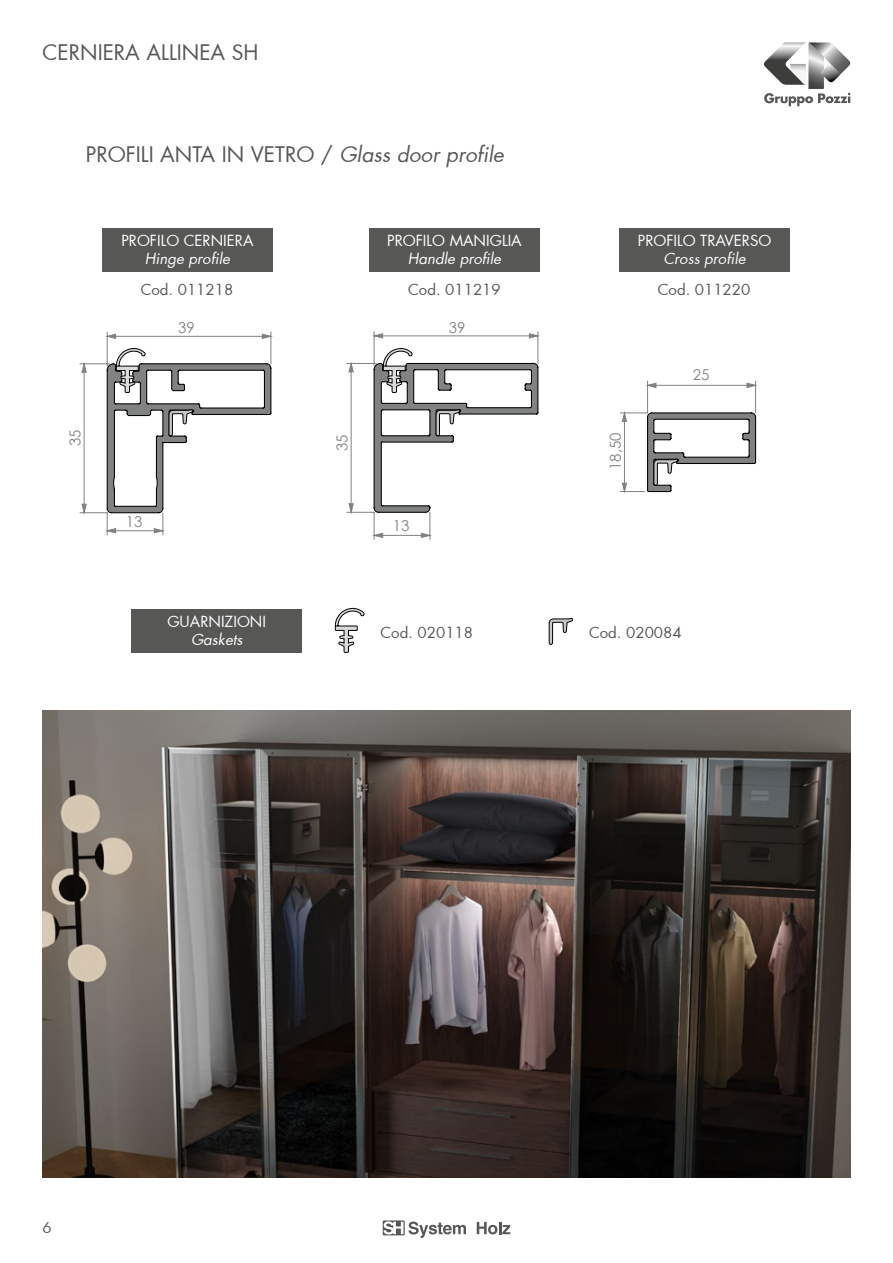
<style>
.page{position:relative;width:893px;height:1263px;background:#fff}
.page>*{position:absolute;margin:0;border:0;box-sizing:border-box;transform-origin:0 0}
.t1{font:21px "Futura";color:#575756}
.t2{font:15px "Futura";color:#fff}
.t3{font:15px "Futura";color:#575756}
.t4{font:italic 15px "Futura";color:#fff}
.t5{font:15px "Century Gothic";color:#818282}
.s1{font-style:italic}
</style>
<div class="page">
<svg style="left:383px;top:1220px;width:83px;height:18px"></svg>
<svg style="left:477px;top:1222px;width:33px;height:12px"></svg>
<svg style="left:764px;top:42px;width:86px;height:64px"></svg>
<img style="left:43px;top:710px;width:807px;height:468px">
<hr style="left:270px;top:332px;width:1px;height:32px;background:#818282">
<hr style="left:107px;top:332px;width:1px;height:34px;background:#818282">
<hr style="left:537px;top:332px;width:1px;height:31px;background:#818282">
<hr style="left:374px;top:332px;width:1px;height:34px;background:#818282">
<hr style="left:755px;top:381px;width:1px;height:32px;background:#818282">
<hr style="left:647px;top:381px;width:1px;height:32px;background:#818282">
<div style="left:102px;top:228px;width:170px;height:44px;background:#575756"></div>
<div style="left:131px;top:609px;width:171px;height:44px;background:#575756"></div>
<div style="left:369px;top:228px;width:170px;height:44px;background:#575756"></div>
<div style="left:619px;top:228px;width:171px;height:44px;background:#575756"></div>
<svg style="left:335px;top:608px;width:30px;height:45px"></svg>
<svg style="left:347px;top:333px;width:192px;height:207px"></svg>
<svg style="left:548px;top:617px;width:26px;height:28px"></svg>
<svg style="left:620px;top:382px;width:137px;height:112px"></svg>
<svg style="left:80px;top:333px;width:192px;height:202px"></svg>
<h1 class="t1" style="left:43px;top:38px;width:217px">CERNIERA ALLINEA SH</h1>
<h1 class="t1" style="left:86px;top:139px;width:420px">PROFILI ANTA IN VETRO / <span class="s1">Glass door profile</span></h1>
<p class="t2" style="left:121px;top:230px;width:134px">PROFILO CERNIERA</p>
<p class="t4" style="left:145px;top:248px;width:87px">Hinge profile</p>
<p class="t2" style="left:387px;top:230px;width:136px">PROFILO MANIGLIA</p>
<p class="t4" style="left:408px;top:248px;width:95px">Handle profile</p>
<p class="t2" style="left:638px;top:230px;width:135px">PROFILO TRAVERSO</p>
<p class="t4" style="left:663px;top:248px;width:84px">Cross profile</p>
<p class="t5" style="left:65px;top:446px;width:18px;rotate:-90deg">35</p>
<p class="t3" style="left:141px;top:279px;width:94px">Cod. 011218</p>
<p class="t5" style="left:178px;top:317px;width:18px">39</p>
<p class="t5" style="left:126px;top:511px;width:18px">13</p>
<p class="t2" style="left:167px;top:611px;width:100px">GUARNIZIONI</p>
<p class="t4" style="left:191px;top:629px;width:53px">Gaskets</p>
<p class="t5" style="left:332px;top:451px;width:18px;rotate:-90deg">35</p>
<p class="t3" style="left:408px;top:279px;width:94px">Cod. 011219</p>
<p class="t3" style="left:658px;top:279px;width:94px">Cod. 011220</p>
<p class="t5" style="left:449px;top:317px;width:18px">39</p>
<p class="t5" style="left:393px;top:515px;width:18px">13</p>
<p class="t5" style="left:605px;top:470px;width:39px;rotate:-90deg">18,50</p>
<p class="t5" style="left:693px;top:364px;width:18px">25</p>
<p class="t3" style="left:381px;top:622px;width:94px">Cod. 020118</p>
<p class="t3" style="left:589px;top:622px;width:94px">Cod. 020084</p>
<p class="t3" style="left:43px;top:1217px;width:11px">6</p>
</div>
